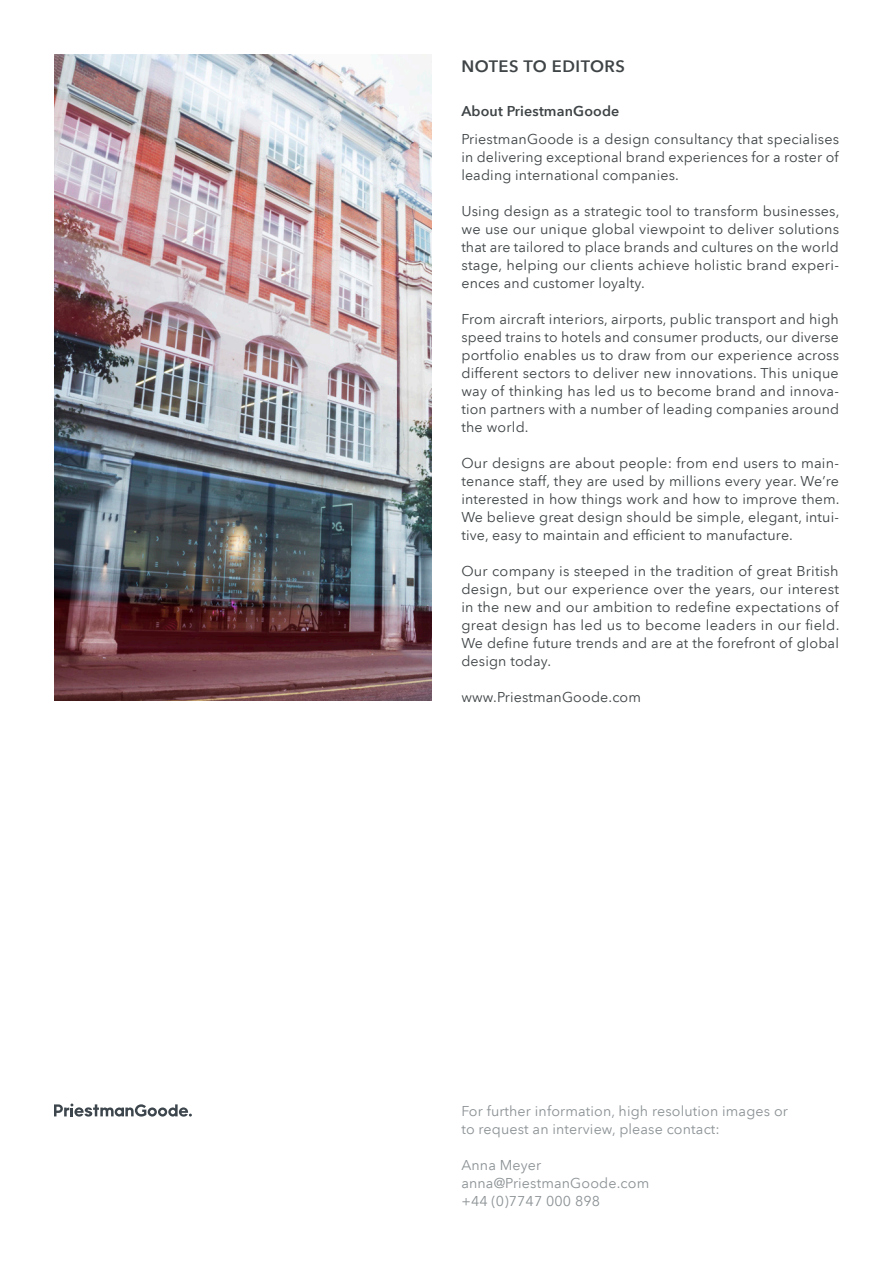
<style>
.page{position:relative;width:893px;height:1263px;background:#fff}
.page>*{position:absolute;margin:0;border:0;box-sizing:border-box;transform-origin:0 0}
.t1{font:600 16.5px "Avenir Next LT Pro";letter-spacing:.03em;color:#3f4446}
.t2{font:14.25px/18px "Avenir Next LT Pro";letter-spacing:.01em;color:#3f4446;text-align:justify}
.t3{font:14.25px "Avenir Next LT Pro";letter-spacing:.01em;color:#8c9295}
.t4{font:600 14.25px "Avenir Next LT Pro";letter-spacing:.01em;color:#3f4446}
</style>
<div class="page">
<svg style="left:54px;top:1103px;width:138px;height:14px"></svg>
<img style="left:54px;top:54px;width:378px;height:647px">
<p class="t1" style="left:461px;top:56px;width:165px">NOTES TO EDITORS</p>
<p class="t4" style="left:461px;top:102px;width:160px">About PriestmanGoode</p>
<p class="t2" style="left:461px;top:130px;width:379px">PriestmanGoode is a design consultancy that specialises in delivering exceptional brand experiences for a roster of leading international companies.</p>
<p class="t2" style="left:461px;top:202px;width:380px">Using design as a strategic tool to transform businesses, we use our unique global viewpoint to deliver solutions that are tailored to place brands and cultures on the world stage, helping our clients achieve holistic brand experi&shy;ences and customer loyalty.</p>
<p class="t2" style="left:461px;top:310px;width:379px">From aircraft interiors, airports, public transport and high speed trains to hotels and consumer products, our diverse portfolio enables us to draw from our experience across different sectors to deliver new innovations. This unique way of thinking has led us to become brand and innova&shy;tion partners with a number of leading companies around the world.</p>
<p class="t2" style="left:461px;top:454px;width:380px">Our designs are about people: from end users to main&shy;tenance staff, they are used by millions every year. We’re interested in how things work and how to improve them.<br>We believe great design should be simple, elegant, intui&shy;tive, easy to maintain and efficient to manufacture.</p>
<p class="t2" style="left:461px;top:562px;width:380px">Our company is steeped in the tradition of great British design, but our experience over the years, our interest in the new and our ambition to redefine expectations of great design has led us to become leaders in our field.<br>We define future trends and are at the forefront of global design today.</p>
<p class="t2" style="left:461px;top:688px;width:181px">www.PriestmanGoode.com</p>
<p class="t3" style="left:461px;top:1103px;width:328px">For further information, high resolution images or</p>
<p class="t3" style="left:461px;top:1121px;width:260px">to request an interview, please contact:</p>
<p class="t3" style="left:461px;top:1157px;width:81px">Anna Meyer</p>
<p class="t3" style="left:461px;top:1175px;width:189px">anna@PriestmanGoode.com</p>
<p class="t3" style="left:461px;top:1193px;width:140px">+44 (0)7747 000 898</p>
</div>
